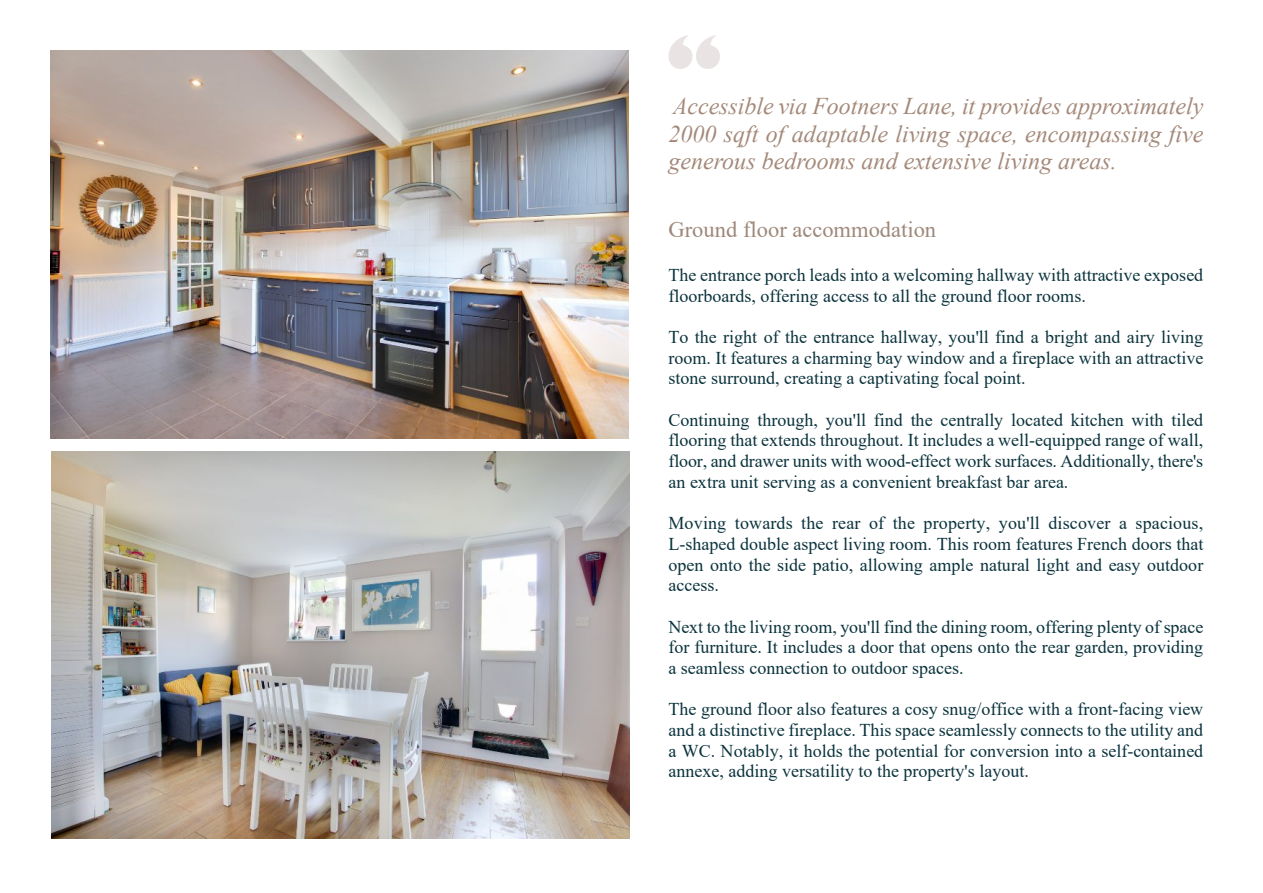
<style>
.page{position:relative;width:1263px;height:893px;background:#fff}
.page>*{position:absolute;margin:0;border:0;box-sizing:border-box;transform-origin:0 0}
.t1{font:italic 24px/27.6px "Times New Roman";color:#a4897a;text-align:justify}
.t2{font:22.5px "Times New Roman";color:#9e887b}
.t3{font:18px/20.7px "Times New Roman";color:#0b333d;text-align:justify}
</style>
<div class="page">
<img style="left:50px;top:51px;width:578px;height:387px">
<img style="left:51px;top:451px;width:578px;height:388px">
<svg style="left:668px;top:35px;width:52px;height:34px"></svg>
<h1 class="t1" style="left:668px;top:94px;width:536px">Accessible via Footners Lane, it provides approximately 2000 sqft of adaptable living space, encompassing five generous bedrooms and extensive living areas.</h1>
<p class="t2" style="left:668px;top:221px;width:269px">Ground floor accommodation</p>
<p class="t3" style="left:668px;top:266px;width:536px">The entrance porch leads into a welcoming hallway with attractive exposed floorboards, offering access to all the ground floor rooms.</p>
<p class="t3" style="left:668px;top:328px;width:536px">To the right of the entrance hallway, you'll find a bright and airy living room. It features a charming bay window and a fireplace with an attractive stone surround, creating a captivating focal point.</p>
<p class="t3" style="left:668px;top:411px;width:536px">Continuing through, you'll find the centrally located kitchen with tiled flooring that extends throughout. It includes a well-equipped range of wall, floor, and drawer units with wood-effect work surfaces. Additionally, there's an extra unit serving as a convenient breakfast bar area.</p>
<p class="t3" style="left:668px;top:515px;width:536px">Moving towards the rear of the property, you'll discover a spacious, L-shaped double aspect living room. This room features French doors that open onto the side patio, allowing ample natural light and easy outdoor access.</p>
<p class="t3" style="left:668px;top:618px;width:536px">Next to the living room, you'll find the dining room, offering plenty of space for furniture. It includes a door that opens onto the rear garden, providing a seamless connection to outdoor spaces.</p>
<p class="t3" style="left:668px;top:701px;width:536px">The ground floor also features a cosy snug/office with a front-facing view and a distinctive fireplace. This space seamlessly connects to the utility and a WC. Notably, it holds the potential for conversion into a self-contained annexe, adding versatility to the property's layout.</p>
</div>
